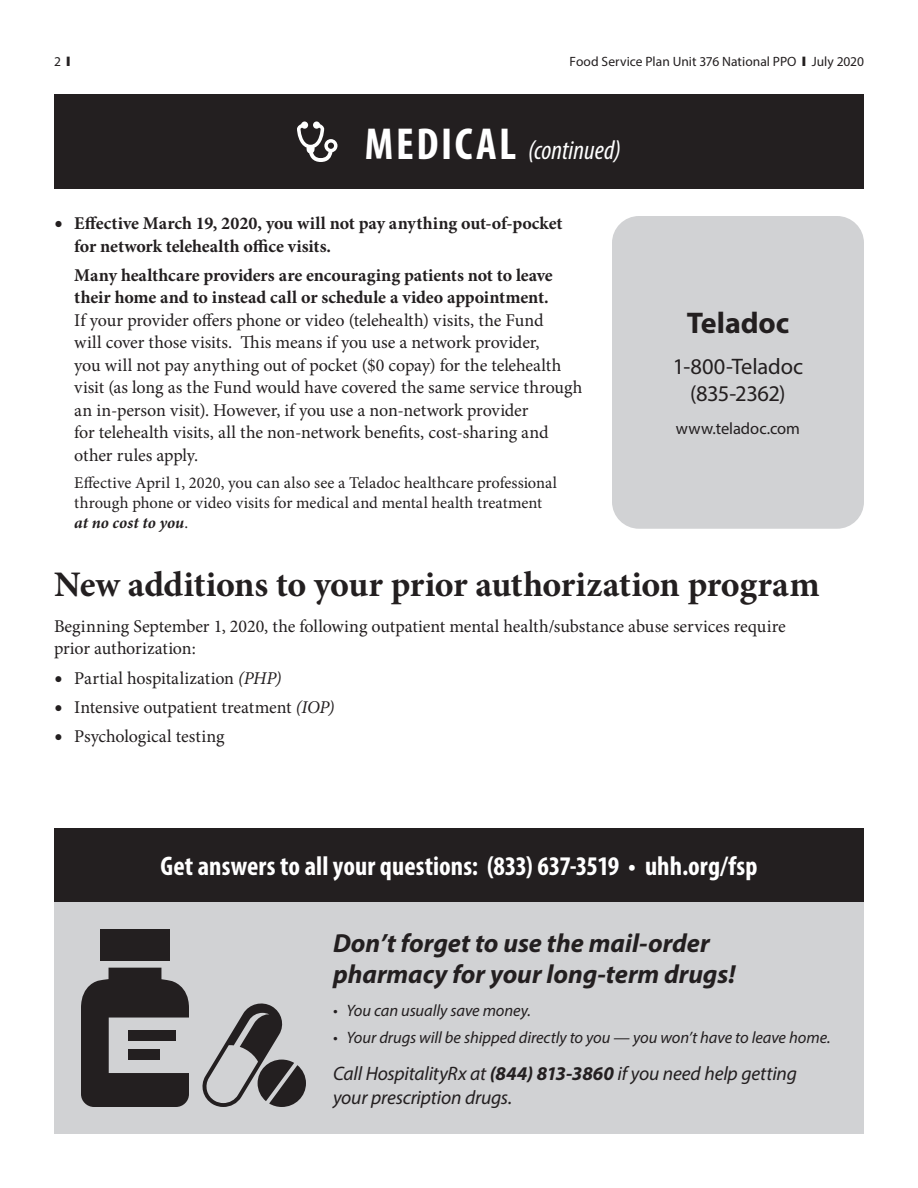
<style>
.page{position:relative;width:918px;height:1188px;background:#fff}
.page>*{position:absolute;margin:0;border:0;box-sizing:border-box;transform-origin:0 0}
.t1{font:700 36px "Minion Pro";letter-spacing:-.015em;color:#231f20}
.t2{font:700 30px "Myriad Pro";letter-spacing:-.005em;color:#231f20}
.t3{font:700 condensed 27px "Myriad Pro";letter-spacing:.005em;color:#fff}
.t4{font:italic condensed 27px "Myriad Pro";color:#fff}
.t5{font:italic 700 26.25px/30.8px "Myriad Pro";color:#231f20}
.t6{font:22.5px/27px "Myriad Pro";letter-spacing:-.01em;color:#231f20;text-align:center}
.t7{font:italic 19.5px/23.7px "Myriad Pro";letter-spacing:-.01em;color:#231f20}
.t8{font:18px/22.5px "Minion Pro";letter-spacing:-.005em;color:#231f20}
.t9{font:700 18px/22.5px "Minion Pro";letter-spacing:-.005em;color:#231f20}
.t10{font:16.5px/20.2px "Minion Pro";color:#231f20}
.t11{font:italic 16.5px "Myriad Pro";letter-spacing:-.005em;color:#231f20}
.t12{font:16.5px "Myriad Pro";color:#231f20}
.t13{font:13.5px "Myriad Pro";color:#231f20}
.s1{font-weight:700;font-style:normal;font-size:45px}
.s2{font-size:22.5px}
.s3{font-weight:700;font-style:italic}
.s4{font-style:italic}
.s5{font-weight:700}
</style>
<div class="page">
<div style="left:54px;top:828px;width:810px;height:74px;background:#231f20"></div>
<div style="left:612px;top:216px;width:252px;height:313px;background:#d1d2d4;border-radius:27px"></div>
<div style="left:54px;top:94px;width:810px;height:95px;background:#231f20"></div>
<svg style="left:297px;top:122px;width:40px;height:40px"></svg>
<div style="left:54px;top:902px;width:810px;height:232px;background:#d1d2d4"></div>
<div style="left:100px;top:929px;width:70px;height:32px;background:#231f20"></div>
<svg style="left:81px;top:968px;width:108px;height:139px"></svg>
<div style="left:128px;top:1031px;width:48px;height:10px;background:#231f20"></div>
<div style="left:128px;top:1049px;width:31px;height:11px;background:#231f20"></div>
<svg style="left:202px;top:1003px;width:104px;height:104px"></svg>
<p class="t13" style="left:54px;top:53px;width:18px">2 ❙</p>
<p class="t13" style="left:570px;top:53px;width:296px">Food Service Plan Unit 376 National PPO ❙ July 2020</p>
<h3 class="t4" style="left:365px;top:133px;width:258px"><span class="s1">MEDICAL</span> (continued)</h3>
<p class="t9" style="left:74px;top:212px;width:490px;text-indent:-20px"><span class="s2">•</span> Effective March 19, 2020, you will not pay anything out-of-pocket for network telehealth office visits.</p>
<p class="t9" style="left:74px;top:264px;width:480px">Many healthcare providers are encouraging patients not to leave their home and to instead call or schedule a video appointment.</p>
<p class="t8" style="left:74px;top:309px;width:510px">If your provider offers phone or video (telehealth) visits, the Fund<br>will cover those visits. This means if you use a network provider,<br>you will not pay anything out of pocket ($0 copay) for the telehealth visit (as long as the Fund would have covered the same service through an in-person visit). However, if you use a non-network provider<br>for telehealth visits, all the non-network benefits, cost-sharing and other rules apply.</p>
<p class="t10" style="left:74px;top:473px;width:484px">Effective April 1, 2020, you can also see a Teladoc healthcare professional through phone or video visits for medical and mental health treatment <span class="s3">at no cost to you</span>.</p>
<h1 class="t1" style="left:54px;top:559px;width:767px">New additions to your prior authorization program</h1>
<p class="t8" style="left:54px;top:615px;width:733px">Beginning September 1, 2020, the following outpatient mental health/substance abuse services require prior authorization:</p>
<p class="t8" style="left:54px;top:667px;width:229px"><span class="s2">•</span> Partial hospitalization <span class="s4">(PHP)</span></p>
<p class="t8" style="left:54px;top:696px;width:282px"><span class="s2">•</span> Intensive outpatient treatment <span class="s4">(IOP)</span></p>
<p class="t8" style="left:54px;top:725px;width:172px"><span class="s2">•</span> Psychological testing</p>
<h2 class="t2" style="left:687px;top:303px;width:104px">Teladoc</h2>
<p class="t6" style="left:673px;top:352px;width:132px">1-800-Teladoc (835-2362)</p>
<p class="t12" style="left:676px;top:419px;width:126px">www.teladoc.com</p>
<h3 class="t3" style="left:161px;top:849px;width:598px">Get answers to all your questions: (833) 637-3519 • uhh.org/fsp</h3>
<h3 class="t5" style="left:333px;top:927px;width:404px">Don’t forget to use the mail-order pharmacy for your long-term drugs!</h3>
<p class="t11" style="left:333px;top:1001px;width:199px">• You can usually save money.</p>
<p class="t11" style="left:333px;top:1028px;width:499px">• Your drugs will be shipped directly to you — you won’t have to leave home.</p>
<p class="t7" style="left:333px;top:1062px;width:466px">Call HospitalityRx at <span class="s5">(844) 813-3860</span> if you need help getting your prescription drugs.</p>
</div>
